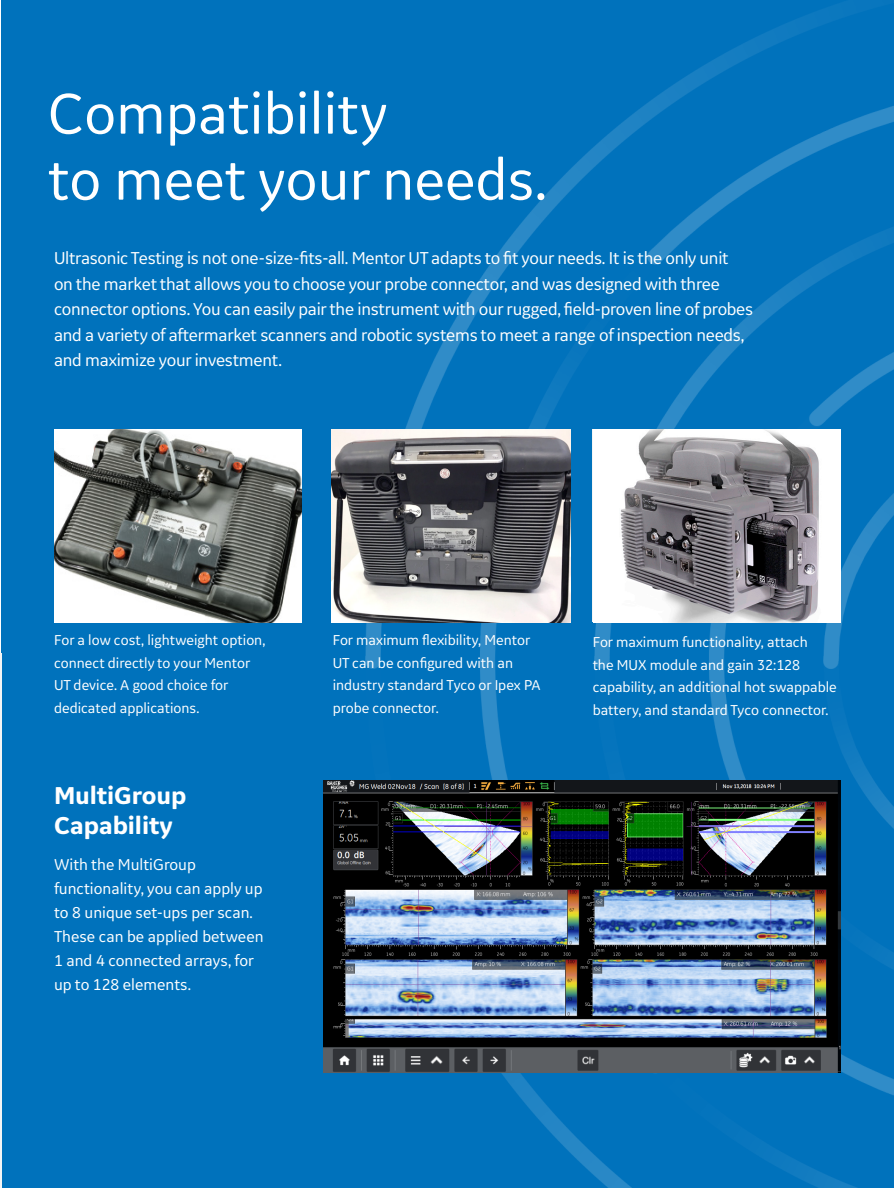
<style>
.page{position:relative;width:894px;height:1188px;background:#fff}
.page>*{position:absolute;margin:0;border:0;box-sizing:border-box;transform-origin:0 0}
.t1{font:60px/66px "GE Inspira Sans";color:#fff}
.t2{font:700 25.5px/30px "GE Inspira Sans";letter-spacing:-.005em;color:#fff}
.t3{font:18px/25.5px "GE Inspira Sans";letter-spacing:-.015em;color:#fff}
.t4{font:16.5px/24px "GE Inspira Sans";color:#fff}
.t5{font:15px/22.5px "GE Inspira Sans";color:#fff}
</style>
<div class="page">
<div style="left:2px;top:0;width:891px;height:1188px;background:#0072bc"></div>
<img style="left:149px;top:4px;width:744px;height:1184px">
<img style="left:54px;top:429px;width:247px;height:193px">
<img style="left:593px;top:429px;width:246px;height:193px">
<img style="left:323px;top:781px;width:516px;height:292px">
<hr style="left:0;top:654px;width:2px;height:534px;background:#f4f5f5">
<img style="left:332px;top:429px;width:238px;height:193px">
<h1 class="t1" style="left:48px;top:79px;width:500px">Compatibility<br>to meet your needs.</h1>
<p class="t3" style="left:54px;top:245px;width:700px">Ultrasonic Testing is not one-size-fits-all. Mentor UT adapts to fit your needs. It is the only unit<br>on the market that allows you to choose your probe connector, and was designed with three connector options. You can easily pair the instrument with our rugged, field-proven line of probes and a variety of aftermarket scanners and robotic systems to meet a range of inspection needs, and maximize your investment.</p>
<p class="t5" style="left:54px;top:629px;width:213px">For a low cost, lightweight option, connect directly to your Mentor<br>UT device. A good choice for dedicated applications.</p>
<p class="t5" style="left:332px;top:629px;width:209px">For maximum flexibility, Mentor<br>UT can be configured with an industry standard Tyco or Ipex PA probe connector.</p>
<p class="t5" style="left:592px;top:630px;width:246px">For maximum functionality, attach<br>the MUX module and gain 32:128 capability, an additional hot swappable battery, and standard Tyco connector.</p>
<h2 class="t2" style="left:54px;top:780px;width:134px">MultiGroup<br>Capability</h2>
<p class="t4" style="left:54px;top:852px;width:211px">With the MultiGroup functionality, you can apply up to 8 unique set-ups per scan.<br>These can be applied between<br>1 and 4 connected arrays, for up to 128 elements.</p>
</div>
